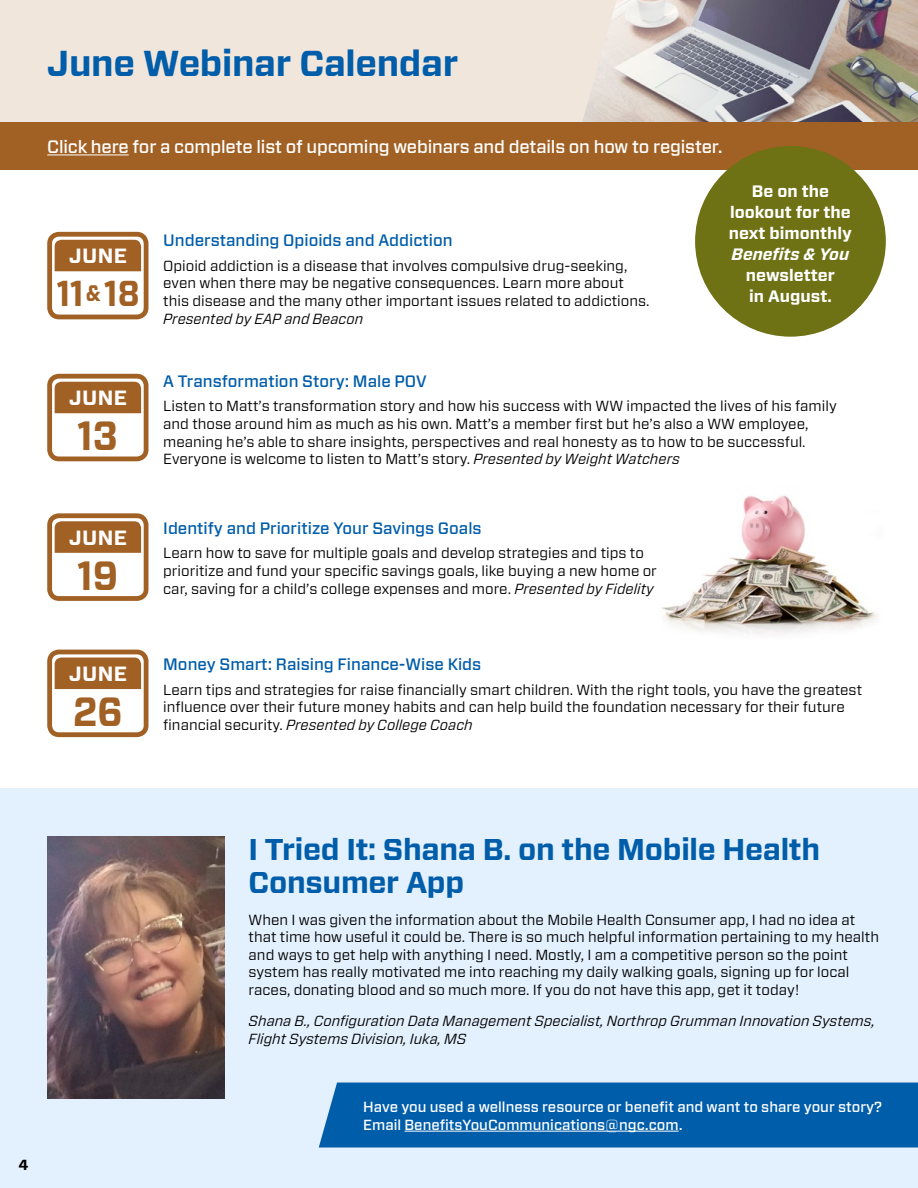
<style>
.page{position:relative;width:918px;height:1188px;background:#fff}
.page>*{position:absolute;margin:0;border:0;box-sizing:border-box;transform-origin:0 0}
.body_copy{font:700 40.8px "Forza";color:#a16125;scale:.9 1}
.head_1{font:700 36px "Forza";letter-spacing:-.01em;color:#005daa}
.body_copy-2{font:700 36px "Forza";color:#a16125;scale:.9 1}
.head_1-2{font:700 30px/33px "Forza";letter-spacing:-.01em;color:#005daa}
.body_copy-3{font:700 20.55px "Forza";letter-spacing:.02em;color:#fff}
.body_copy-4{font:500 18px "Forza";letter-spacing:-.01em;color:#fff}
.head_3{font:500 16.5px "Forza";color:#005daa}
.body_copy-5{font:700 16.5px/21px "Forza";color:#fff;text-align:center}
.body_copy-6{font:14.7px/17.7px "Forza";color:#000}
.body_copy-7{font:italic 14.7px/17.7px "Forza";color:#000}
.body_copy-8{font:500 14.7px/17.7px "Forza";color:#fff}
.body_copy-9{font:700 14.7px "Forza";color:#000}
.s1{font-size:22.5px}
.s2{font-style:italic}
</style>
<div class="page">
<img style="left:662px;top:495px;width:216px;height:140px">
<div style="left:0;top:788px;width:918px;height:400px;background:#e3f0fd"></div>
<div style="left:0;top:0;width:918px;height:122px;background:#f1e6db"></div>
<img style="left:582px;top:0;width:336px;height:122px">
<div style="left:0;top:122px;width:918px;height:48px;background:#a16125"></div>
<hr style="left:47px;top:154px;width:82px;height:1px;background:#fff">
<div style="left:319px;top:1083px;width:599px;height:65px;background:#005daa"></div>
<hr style="left:405px;top:1131px;width:274px;height:1px;background:#fff">
<div style="left:47px;top:232px;width:101px;height:87px;border:5px solid #a16125;border-radius:9px"></div>
<div style="left:55px;top:240px;width:86px;height:31px;background:#a16125"></div>
<div style="left:47px;top:374px;width:101px;height:87px;border:5px solid #a16125;border-radius:9px"></div>
<div style="left:55px;top:382px;width:86px;height:31px;background:#a16125"></div>
<div style="left:47px;top:513px;width:101px;height:88px;border:5px solid #a16125;border-radius:9px"></div>
<div style="left:55px;top:521px;width:86px;height:32px;background:#a16125"></div>
<div style="left:47px;top:650px;width:101px;height:87px;border:5px solid #a16125;border-radius:9px"></div>
<div style="left:55px;top:658px;width:86px;height:31px;background:#a16125"></div>
<img style="left:47px;top:836px;width:178px;height:263px">
<div style="left:695px;top:146px;width:191px;height:191px;background:#6f7115;border-radius:50%"></div>
<p class="head_1" style="left:47px;top:39px;width:413px">June Webinar Calendar</p>
<p class="body_copy-4" style="left:47px;top:135px;width:677px">Click here for a complete list of upcoming webinars and details on how to register.</p>
<p class="body_copy-3" style="left:69px;top:242px;width:60px">JUNE</p>
<p class="body_copy-2" style="left:57px;top:269px;width:94px">11<span class="s1">&amp;</span>18</p>
<p class="head_3" style="left:163px;top:230px;width:291px">Understanding Opioids and Addiction</p>
<p class="body_copy-6" style="left:163px;top:257px;width:488px">Opioid addiction is a disease that involves compulsive drug-seeking, even when there may be negative consequences. Learn more about this disease and the many other important issues related to addictions.<br><span class="s2">Presented by EAP and Beacon</span></p>
<p class="body_copy-5" style="left:729px;top:181px;width:125px">Be on the lookout for the next bimonthly<br><span class="s2">Benefits &amp; You </span>newsletter<br>in August.</p>
<p class="body_copy-3" style="left:69px;top:384px;width:60px">JUNE</p>
<p class="body_copy" style="left:78px;top:409px;width:47px">13</p>
<p class="body_copy-3" style="left:69px;top:524px;width:60px">JUNE</p>
<p class="body_copy" style="left:77px;top:548px;width:47px">19</p>
<p class="body_copy-3" style="left:69px;top:660px;width:60px">JUNE</p>
<p class="body_copy" style="left:73px;top:684px;width:57px">26</p>
<p class="head_3" style="left:163px;top:370px;width:265px">A Transformation Story: Male POV</p>
<p class="body_copy-6" style="left:163px;top:397px;width:675px">Listen to Matt’s transformation story and how his success with WW impacted the lives of his family and those around him as much as his own. Matt’s a member first but he’s also a WW employee, meaning he’s able to share insights, perspectives and real honesty as to how to be successful.<br>Everyone is welcome to listen to Matt’s story. <span class="s2">Presented by Weight Watchers</span></p>
<p class="head_3" style="left:163px;top:517px;width:320px">Identify and Prioritize Your Savings Goals</p>
<p class="body_copy-6" style="left:163px;top:544px;width:495px">Learn how to save for multiple goals and develop strategies and tips to prioritize and fund your specific savings goals, like buying a new home or car, saving for a child’s college expenses and more. <span class="s2">Presented by Fidelity</span></p>
<p class="head_3" style="left:163px;top:653px;width:320px">Money Smart: Raising Finance-Wise Kids</p>
<p class="body_copy-6" style="left:163px;top:680px;width:700px">Learn tips and strategies for raise financially smart children. With the right tools, you have the greatest influence over their future money habits and can help build the foundation necessary for their future financial security. <span class="s2">Presented by College Coach</span></p>
<p class="body_copy-9" style="left:19px;top:1155px;width:12px">4</p>
<p class="head_1-2" style="left:249px;top:834px;width:573px">I Tried It: Shana B. on the Mobile Health<br>Consumer App</p>
<p class="body_copy-6" style="left:249px;top:910px;width:632px">When I was given the information about the Mobile Health Consumer app, I had no idea at that time how useful it could be. There is so much helpful information pertaining to my health and ways to get help with anything I need. Mostly, I am a competitive person so the point system has really motivated me into reaching my daily walking goals, signing up for local races, donating blood and so much more. If you do not have this app, get it today!</p>
<p class="body_copy-7" style="left:249px;top:1012px;width:628px">Shana B., Configuration Data Management Specialist, Northrop Grumman Innovation Systems,<br>Flight Systems Division, Iuka, MS</p>
<p class="body_copy-8" style="left:363px;top:1098px;width:520px">Have you used a wellness resource or benefit and want to share your story?<br>Email BenefitsYouCommunications@ngc.com.</p>
</div>
